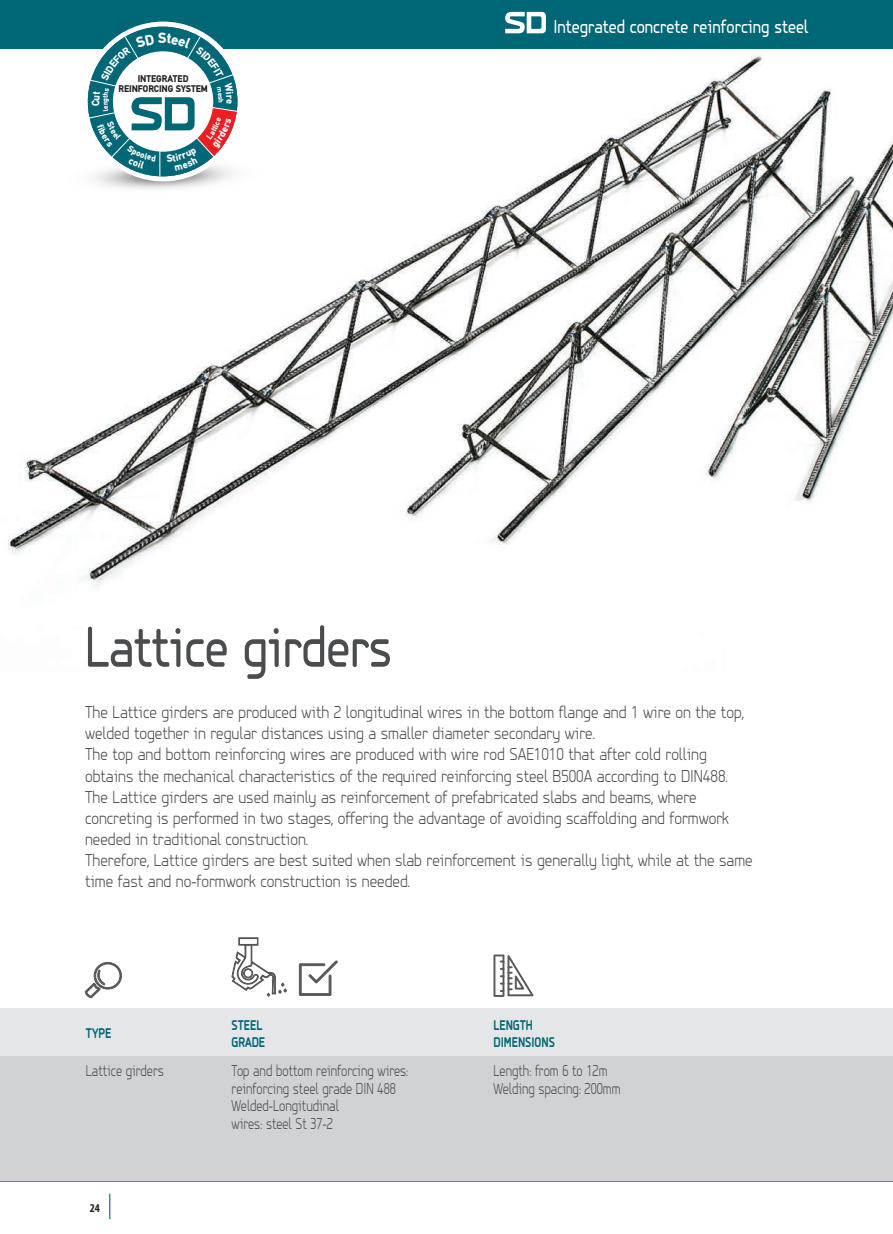
<style>
.page{position:relative;width:893px;height:1234px;background:#fff}
.page>*{position:absolute;margin:0;border:0;box-sizing:border-box;transform-origin:0 0}
.t1{font:59.4px "PF Isotext Pro";letter-spacing:-.01em;color:#4b4c4d;scale:.85 1}
.t2{font:19.5px "PF Isotext Pro";color:#fff;scale:.85 1}
.t3{font:300 18px/21px "PF Isotext Pro";color:#4b4c4d;scale:.9 1}
.t4{font:300 16.5px/17.5px "PF Isotext Pro";color:#4b4c4d;scale:.8 1}
.t5{font:700 14.55px/17.5px "PF Isotext Pro";color:#006776;scale:.8 1}
.t6{font:700 condensed 12px "Myriad Pro";color:#231f20}
.t7{font:900 9.75px/10.2px "PF Din Text";letter-spacing:-.005em;color:#231f20;text-align:center;scale:.95 1}
</style>
<div class="page">
<svg style="left:109px;top:1193px;width:1px;height:25px"></svg>
<hr style="left:0;top:1180px;width:893px;height:1px;background:#006776">
<div style="left:0;top:1008px;width:893px;height:172px;background:#e5e6e7"></div>
<div style="left:0;top:1056px;width:893px;height:124px;background:#d1d2d4"></div>
<img style="left:8px;top:55px;width:885px;height:531px">
<svg style="left:85px;top:962px;width:37px;height:35px"></svg>
<svg style="left:231px;top:937px;width:56px;height:60px"></svg>
<svg style="left:299px;top:960px;width:39px;height:35px"></svg>
<svg style="left:493px;top:954px;width:40px;height:42px"></svg>
<div style="left:0;top:0;width:893px;height:48px;background:#006776"></div>
<img style="left:67px;top:158px;width:192px;height:36px">
<div style="left:83px;top:22px;width:160px;height:159px;background:#fff;border-radius:50%"></div>
<svg style="left:505px;top:12px;width:41px;height:21px"></svg>
<svg style="left:87px;top:27px;width:152px;height:149px"></svg>
<p class="t7" style="left:118px;top:73px;width:95px">INTEGRATED<br>REINFORCING SYSTEM</p>
<p class="t2" style="left:553px;top:16px;width:302px">Integrated concrete reinforcing steel</p>
<h1 class="t1" style="left:85px;top:612px;width:363px">Lattice girders</h1>
<p class="t3" style="left:85px;top:701px;width:743px">The Lattice girders are produced with 2 longitudinal wires in the bottom flange and 1 wire on the top, welded together in regular distances using a smaller diameter secondary wire.<br>The top and bottom reinforcing wires are produced with wire rod SAE1010 that after cold rolling obtains the mechanical characteristics of the required reinforcing steel B500A according to DIN488.<br>The Lattice girders are used mainly as reinforcement of prefabricated slabs and beams, where concreting is performed in two stages, offering the advantage of avoiding scaffolding and formwork needed in traditional construction.<br>Therefore, Lattice girders are best suited when slab reinforcement is generally light, while at the same time fast and no-formwork construction is needed.</p>
<p class="t5" style="left:86px;top:1024px;width:33px">TYPE</p>
<p class="t4" style="left:86px;top:1061px;width:99px">Lattice girders</p>
<p class="t6" style="left:90px;top:1199px;width:12px">24</p>
<p class="t5" style="left:232px;top:1015px;width:43px">STEEL<br>GRADE</p>
<p class="t4" style="left:232px;top:1061px;width:222px">Top and bottom reinforcing wires: reinforcing steel grade DIN 488<br>Welded-Longitudinal<br>wires: steel St 37-2</p>
<p class="t5" style="left:493px;top:1015px;width:78px">LENGTH<br>DIMENSIONS</p>
<p class="t4" style="left:493px;top:1061px;width:160px">Length: from 6 to 12m<br>Welding spacing: 200mm</p>
</div>
